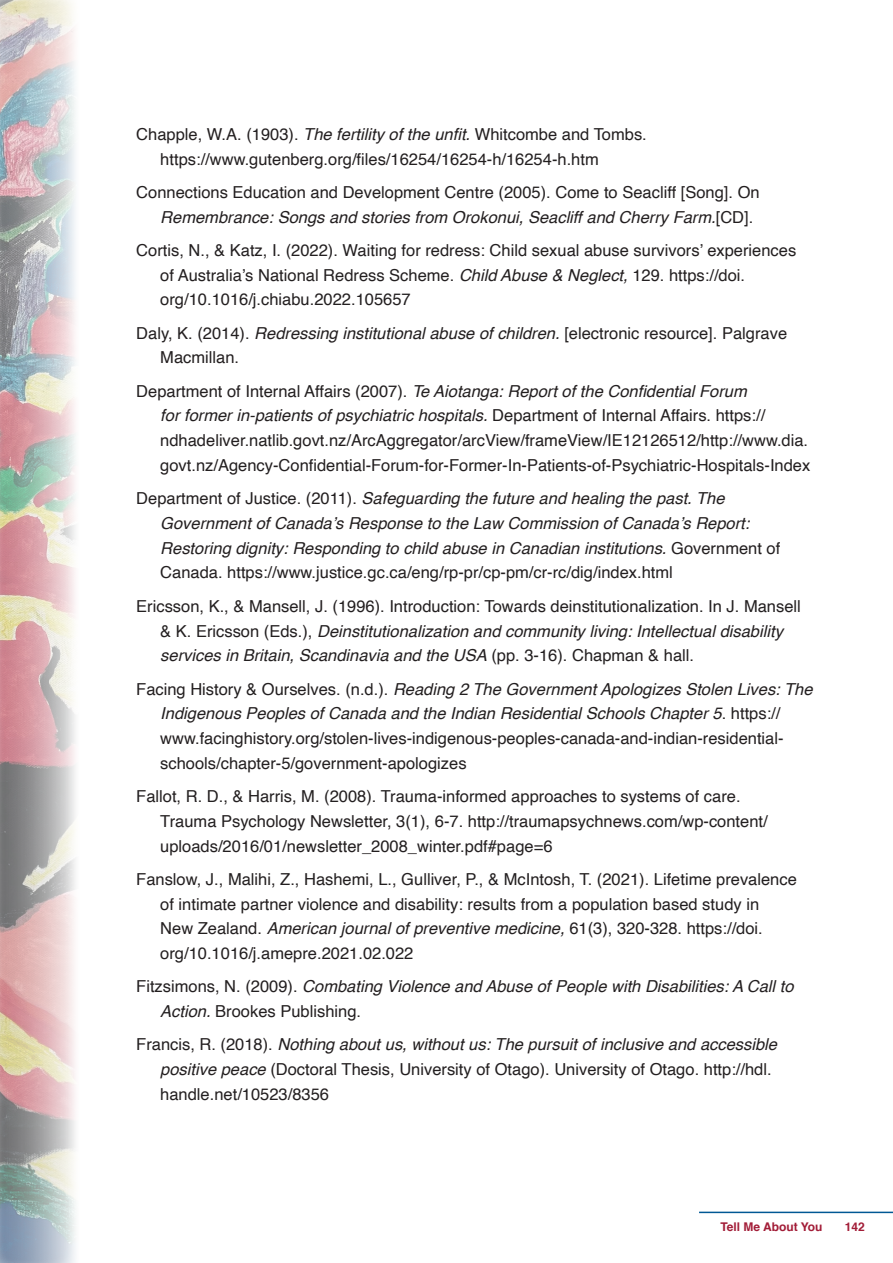
<style>
.page{position:relative;width:893px;height:1263px;background:#fff}
.page>*{position:absolute;margin:0;border:0;box-sizing:border-box;transform-origin:0 0}
.t1{font:16.5px/24.8px "Helvetica";color:#231f20}
.t2{font:italic 16.5px/24.8px "Helvetica";color:#231f20}
.t3{font:700 12px "Helvetica";color:#a21c37}
.s1{font-style:italic}
.s2{font-style:normal}
</style>
<div class="page">
<hr style="left:699px;top:1211px;width:194px;height:2px;background:#005894">
<img style="left:0;top:0;width:75px;height:1263px">
<p class="t1" style="left:160px;top:122px;width:488px;text-indent:-24px">Chapple, W.A. (1903). <span class="s1">The fertility of the unfit.</span> Whitcombe and Tombs. https://www.gutenberg.org/files/16254/16254-h/16254-h.htm</p>
<p class="t1" style="left:160px;top:180px;width:601px;text-indent:-24px">Connections Education and Development Centre (2005). Come to Seacliff [Song]. On<br><span class="s1">Remembrance: Songs and stories from Orokonui, Seacliff and Cherry Farm.</span>[CD].</p>
<p class="t1" style="left:160px;top:238px;width:637px;text-indent:-24px">Cortis, N., &amp; Katz, I. (2022). Waiting for redress: Child sexual abuse survivors’ experiences of Australia’s National Redress Scheme. <span class="s1">Child Abuse &amp; Neglect,</span> 129. https://doi. org/10.1016/j.chiabu.2022.105657</p>
<p class="t1" style="left:160px;top:321px;width:628px;text-indent:-24px">Daly, K. (2014). <span class="s1">Redressing institutional abuse of children.</span> [electronic resource]. Palgrave<br>Macmillan.</p>
<p class="t1" style="left:160px;top:379px;width:652px;text-indent:-24px">Department of Internal Affairs (2007). <span class="s1">Te Aiotanga: Report of the Confidential Forum<br>for former in-patients of psychiatric hospitals.</span> Department of Internal Affairs. https:// ndhadeliver.natlib.govt.nz/ArcAggregator/arcView/frameView/IE12126512/http://www.dia. govt.nz/Agency-Confidential-Forum-for-Former-In-Patients-of-Psychiatric-Hospitals-Index</p>
<p class="t2" style="left:160px;top:486px;width:622px;text-indent:-24px"><span class="s2">Department of Justice. (2011).</span> Safeguarding the future and healing the past. The Government of Canada’s Response to the Law Commission of Canada’s Report:<br>Restoring dignity: Responding to child abuse in Canadian institutions. <span class="s2">Government of Canada. https://www.justice.gc.ca/eng/rp-pr/cp-pm/cr-rc/dig/index.html</span></p>
<p class="t1" style="left:160px;top:594px;width:642px;text-indent:-24px">Ericsson, K., &amp; Mansell, J. (1996). Introduction: Towards deinstitutionalization. In J. Mansell &amp; K. Ericsson (Eds.), <span class="s1">Deinstitutionalization and community living: Intellectual disability services in Britain, Scandinavia and the USA</span> (pp. 3-16). Chapman &amp; hall.</p>
<p class="t1" style="left:160px;top:677px;width:654px;text-indent:-24px">Facing History &amp; Ourselves. (n.d.). <span class="s1">Reading 2 The Government Apologizes Stolen Lives: The Indigenous Peoples of Canada and the Indian Residential Schools Chapter 5</span>. https:// www.facinghistory.org/stolen-lives-indigenous-peoples-canada-and-indian-residential&shy;schools/chapter-5/government-apologizes</p>
<p class="t1" style="left:160px;top:784px;width:609px;text-indent:-24px">Fallot, R. D., &amp; Harris, M. (2008). Trauma-informed approaches to systems of care.<br>Trauma Psychology Newsletter, 3(1), 6-7. http://traumapsychnews.com/wp-content/ uploads/2016/01/newsletter_2008_winter.pdf#page=6</p>
<p class="t1" style="left:160px;top:867px;width:638px;text-indent:-24px">Fanslow, J., Malihi, Z., Hashemi, L., Gulliver, P., &amp; McIntosh, T. (2021). Lifetime prevalence of intimate partner violence and disability: results from a population based study in<br>New Zealand. <span class="s1">American journal of preventive medicine,</span> 61(3), 320-328. https://doi. org/10.1016/j.amepre.2021.02.022</p>
<p class="t2" style="left:160px;top:974px;width:635px;text-indent:-24px"><span class="s2">Fitzsimons, N. (2009).</span> Combating Violence and Abuse of People with Disabilities: A Call to<br>Action. <span class="s2">Brookes Publishing.</span></p>
<p class="t1" style="left:160px;top:1032px;width:618px;text-indent:-24px">Francis, R. (2018). <span class="s1">Nothing about us, without us: The pursuit of inclusive and accessible positive peace</span> (Doctoral Thesis, University of Otago). University of Otago. http://hdl. handle.net/10523/8356</p>
<p class="t3" style="left:720px;top:1217px;width:104px">Tell Me About You</p>
<p class="t3" style="left:845px;top:1217px;width:22px">142</p>
</div>
